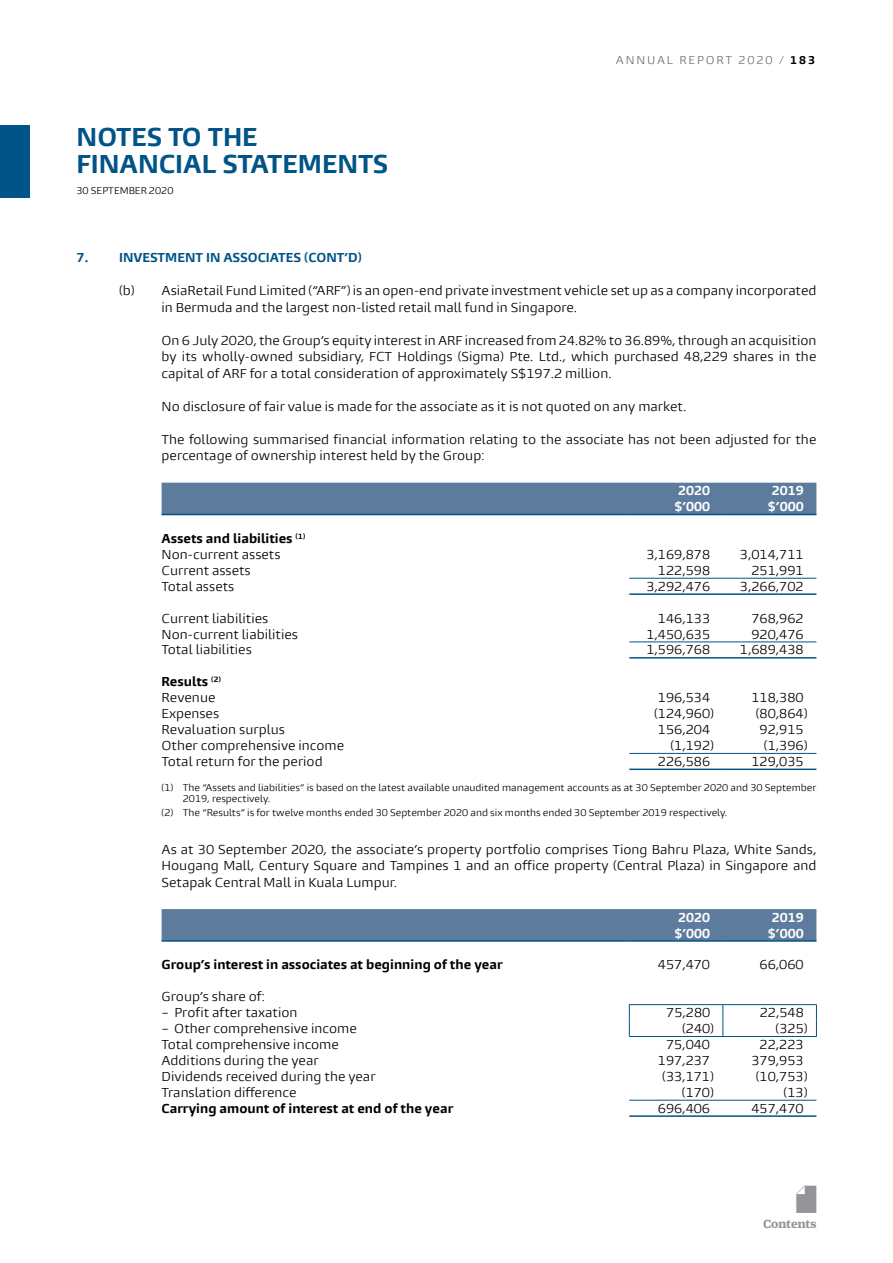
<style>
.page{position:relative;width:893px;height:1263px;background:#fff}
.page>*{position:absolute;margin:0;border:0;box-sizing:border-box;transform-origin:0 0}
.t1{font:700 24px/27px "Burlingame Pro";color:#005487}
.t2{font:700 12.75px "Duplicate Ionic";letter-spacing:-.01em;color:#939598}
.t3{font:12px/16.5px "Burlingame Pro";color:#000}
.t4{font:700 12px/15.9px "Burlingame Pro";color:#000}
.t5{font:700 12px "Burlingame Pro";color:#fff}
.t6{font:700 12px "Burlingame Pro";color:#005487}
.t7{font:10.5px "Burlingame Pro";letter-spacing:.18em;color:#6d6e71}
.t8{font:9px/10.5px "Burlingame Pro";color:#000}
.s1{font-weight:700;color:#000}
.s2{font-weight:400}
</style>
<div class="page">
<svg style="left:796px;top:1186px;width:20px;height:27px"></svg>
<div style="left:1px;top:125px;width:29px;height:73px;background:#005487"></div>
<div style="left:162px;top:483px;width:654px;height:31px;background:#5d7c9d"></div>
<hr style="left:162px;top:514px;width:467px;height:1px;background:#005487">
<hr style="left:629px;top:514px;width:94px;height:1px;background:#005487">
<hr style="left:723px;top:514px;width:93px;height:1px;background:#005487">
<hr style="left:629px;top:578px;width:94px;height:1px;background:#005487">
<hr style="left:723px;top:578px;width:93px;height:1px;background:#005487">
<hr style="left:629px;top:593px;width:94px;height:2px;background:#005487">
<hr style="left:723px;top:593px;width:93px;height:2px;background:#005487">
<hr style="left:629px;top:642px;width:94px;height:1px;background:#005487">
<hr style="left:723px;top:642px;width:93px;height:1px;background:#005487">
<hr style="left:629px;top:657px;width:94px;height:2px;background:#005487">
<hr style="left:723px;top:657px;width:93px;height:2px;background:#005487">
<hr style="left:629px;top:753px;width:94px;height:1px;background:#005487">
<hr style="left:723px;top:753px;width:93px;height:1px;background:#005487">
<hr style="left:629px;top:768px;width:94px;height:2px;background:#005487">
<hr style="left:723px;top:768px;width:93px;height:2px;background:#005487">
<div style="left:162px;top:909px;width:654px;height:31px;background:#5d7c9d"></div>
<hr style="left:162px;top:940px;width:467px;height:2px;background:#005487">
<hr style="left:629px;top:940px;width:94px;height:2px;background:#005487">
<hr style="left:723px;top:940px;width:93px;height:2px;background:#005487">
<hr style="left:629px;top:1100px;width:94px;height:1px;background:#005487">
<hr style="left:723px;top:1100px;width:93px;height:1px;background:#005487">
<hr style="left:629px;top:1115px;width:94px;height:2px;background:#005487">
<hr style="left:723px;top:1115px;width:93px;height:2px;background:#005487">
<hr style="left:629px;top:1004px;width:94px;height:1px;background:#005487">
<hr style="left:723px;top:1004px;width:94px;height:1px;background:#005487">
<svg style="left:629px;top:1005px;width:1px;height:31px"></svg>
<svg style="left:723px;top:1005px;width:1px;height:31px"></svg>
<svg style="left:816px;top:1005px;width:1px;height:31px"></svg>
<hr style="left:629px;top:1036px;width:94px;height:1px;background:#005487">
<hr style="left:723px;top:1036px;width:94px;height:1px;background:#005487">
<h1 class="t1" style="left:77px;top:123px;width:313px">NOTES TO THE<br>FINANCIAL STATEMENTS</h1>
<p class="t8" style="left:77px;top:185px;width:98px">30 SEPTEMBER 2020</p>
<p class="t7" style="left:616px;top:53px;width:201px">ANNUAL REPORT 2020 / <span class="s1">183</span></p>
<p class="t6" style="left:77px;top:250px;width:14px">7.</p>
<p class="t6" style="left:119px;top:250px;width:244px">INVESTMENT IN ASSOCIATES (CONT’D)</p>
<p class="t3" style="left:162px;top:282px;width:656px;text-indent:-43px">(b) AsiaRetail Fund Limited (“ARF”) is an open-end private investment vehicle set up as a company incorporated in Bermuda and the largest non-listed retail mall fund in Singapore.</p>
<p class="t3" style="left:162px;top:332px;width:656px;text-align:justify">On 6 July 2020, the Group’s equity interest in ARF increased from 24.82% to 36.89%, through an acquisition by its wholly-owned subsidiary, FCT Holdings (Sigma) Pte. Ltd., which purchased 48,229 shares in the capital of ARF for a total consideration of approximately S$197.2 million.</p>
<p class="t3" style="left:162px;top:398px;width:526px">No disclosure of fair value is made for the associate as it is not quoted on any market.</p>
<p class="t3" style="left:162px;top:431px;width:656px">The following summarised financial information relating to the associate has not been adjusted for the percentage of ownership interest held by the Group:</p>
<p class="t5" style="left:678px;top:483px;width:33px">2020</p>
<p class="t5" style="left:772px;top:483px;width:33px">2019</p>
<p class="t5" style="left:674px;top:499px;width:37px">$’000</p>
<p class="t5" style="left:768px;top:499px;width:37px">$’000</p>
<p class="t4" style="left:162px;top:531px;width:145px">Assets and liabilities <sup>(1)<br></sup><span class="s2">Non-current assets</span></p>
<p class="t3" style="left:646px;top:546px;width:65px">3,169,878</p>
<p class="t3" style="left:740px;top:546px;width:65px">3,014,711</p>
<p class="t3" style="left:162px;top:562px;width:91px">Current assets</p>
<p class="t3" style="left:658px;top:562px;width:54px">122,598</p>
<p class="t3" style="left:751px;top:562px;width:54px">251,991</p>
<p class="t3" style="left:162px;top:578px;width:74px">Total assets</p>
<p class="t3" style="left:646px;top:578px;width:65px">3,292,476</p>
<p class="t3" style="left:740px;top:578px;width:65px">3,266,702</p>
<p class="t3" style="left:162px;top:610px;width:108px">Current liabilities</p>
<p class="t3" style="left:658px;top:610px;width:54px">146,133</p>
<p class="t3" style="left:751px;top:610px;width:54px">768,962</p>
<p class="t3" style="left:162px;top:626px;width:138px">Non-current liabilities</p>
<p class="t3" style="left:646px;top:626px;width:65px">1,450,635</p>
<p class="t3" style="left:751px;top:626px;width:54px">920,476</p>
<p class="t3" style="left:162px;top:642px;width:92px">Total liabilities</p>
<p class="t3" style="left:646px;top:642px;width:65px">1,596,768</p>
<p class="t3" style="left:740px;top:642px;width:65px">1,689,438</p>
<p class="t4" style="left:162px;top:674px;width:61px">Results <sup>(2)<br></sup><span class="s2">Revenue</span></p>
<p class="t3" style="left:658px;top:690px;width:54px">196,534</p>
<p class="t3" style="left:751px;top:690px;width:54px">118,380</p>
<p class="t3" style="left:162px;top:705px;width:59px">Expenses</p>
<p class="t3" style="left:654px;top:705px;width:61px">(124,960)</p>
<p class="t3" style="left:756px;top:705px;width:53px">(80,864)</p>
<p class="t3" style="left:162px;top:721px;width:125px">Revaluation surplus</p>
<p class="t3" style="left:658px;top:721px;width:54px">156,204</p>
<p class="t3" style="left:760px;top:721px;width:46px">92,915</p>
<p class="t3" style="left:162px;top:737px;width:184px">Other comprehensive income</p>
<p class="t3" style="left:670px;top:737px;width:45px">(1,192)</p>
<p class="t3" style="left:764px;top:737px;width:45px">(1,396)</p>
<p class="t3" style="left:162px;top:753px;width:163px">Total return for the period</p>
<p class="t3" style="left:658px;top:753px;width:54px">226,586</p>
<p class="t3" style="left:751px;top:753px;width:54px">129,035</p>
<p class="t8" style="left:183px;top:782px;width:635px;text-indent:-21px">(1) The “Assets and liabilities” is based on the latest available unaudited management accounts as at 30 September 2020 and 30 September<br>2019, respectively.</p>
<p class="t8" style="left:162px;top:808px;width:567px">(2) The “Results” is for twelve months ended 30 September 2020 and six months ended 30 September 2019 respectively.</p>
<p class="t3" style="left:162px;top:841px;width:656px;text-align:justify">As at 30 September 2020, the associate’s property portfolio comprises Tiong Bahru Plaza, White Sands, Hougang Mall, Century Square and Tampines 1 and an office property (Central Plaza) in Singapore and Setapak Central Mall in Kuala Lumpur.</p>
<p class="t5" style="left:678px;top:909px;width:33px">2020</p>
<p class="t5" style="left:772px;top:909px;width:33px">2019</p>
<p class="t5" style="left:674px;top:925px;width:37px">$’000</p>
<p class="t5" style="left:768px;top:925px;width:37px">$’000</p>
<p class="t4" style="left:162px;top:957px;width:343px">Group’s interest in associates at beginning of the year</p>
<p class="t3" style="left:658px;top:957px;width:54px">457,470</p>
<p class="t3" style="left:760px;top:957px;width:46px">66,060</p>
<p class="t3" style="left:162px;top:988px;width:105px">Group’s share of:</p>
<p class="t3" style="left:162px;top:1004px;width:137px">– Profit after taxation</p>
<p class="t3" style="left:666px;top:1004px;width:46px">75,280</p>
<p class="t3" style="left:760px;top:1004px;width:46px">22,548</p>
<p class="t3" style="left:162px;top:1020px;width:197px">– Other comprehensive income</p>
<p class="t3" style="left:682px;top:1020px;width:34px">(240)</p>
<p class="t3" style="left:775px;top:1020px;width:34px">(325)</p>
<p class="t3" style="left:162px;top:1036px;width:179px">Total comprehensive income</p>
<p class="t3" style="left:666px;top:1036px;width:46px">75,040</p>
<p class="t3" style="left:759px;top:1036px;width:46px">22,223</p>
<p class="t3" style="left:162px;top:1052px;width:159px">Additions during the year</p>
<p class="t3" style="left:658px;top:1052px;width:54px">197,237</p>
<p class="t3" style="left:751px;top:1052px;width:54px">379,953</p>
<p class="t3" style="left:162px;top:1068px;width:216px">Dividends received during the year</p>
<p class="t3" style="left:662px;top:1068px;width:53px">(33,171)</p>
<p class="t3" style="left:756px;top:1068px;width:53px">(10,753)</p>
<p class="t3" style="left:162px;top:1084px;width:136px">Translation difference</p>
<p class="t3" style="left:682px;top:1084px;width:34px">(170)</p>
<p class="t3" style="left:783px;top:1084px;width:25px">(13)</p>
<p class="t4" style="left:162px;top:1100px;width:293px">Carrying amount of interest at end of the year</p>
<p class="t3" style="left:658px;top:1100px;width:54px">696,406</p>
<p class="t3" style="left:751px;top:1100px;width:54px">457,470</p>
<p class="t2" style="left:763px;top:1215px;width:55px">Contents</p>
</div>
